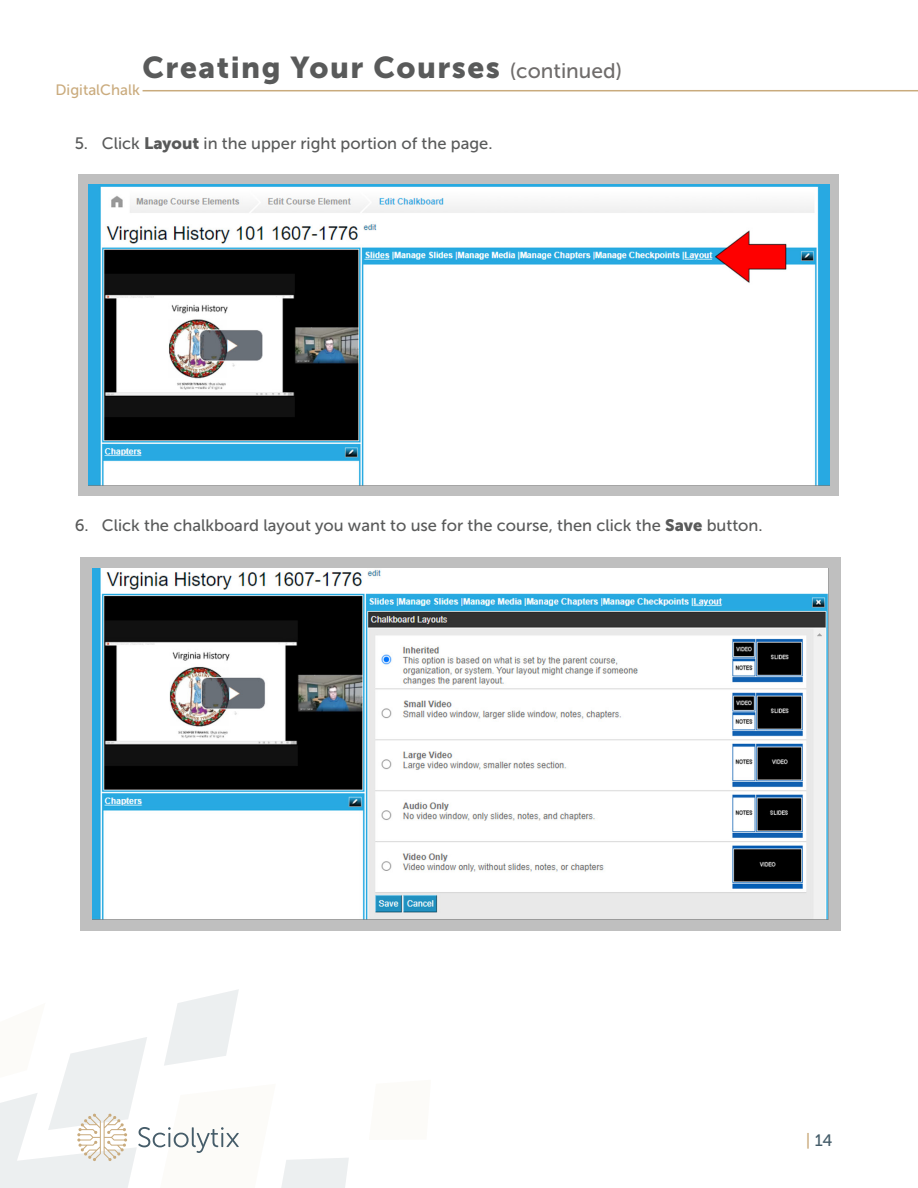
<style>
.page{position:relative;width:918px;height:1188px;background:#fff}
.page>*{position:absolute;margin:0;border:0;box-sizing:border-box;transform-origin:0 0}
.Justification{font:30px "Museo Sans 900";letter-spacing:.05em;color:#595a5a}
.t1{font:16.5px "Museo Sans 500";color:#595a5a}
.t2{font:16.5px "Museo Sans 500";color:#445c69}
.t3{font:15px "Museo Sans 500";color:#caab7d}
.s1{font-family:"Museo Sans 500";font-size:21px;color:#6f6c6b}
.s2{font-family:"Museo Sans 900"}
.s3{color:#caab7d}
</style>
<div class="page">
<svg style="left:181px;top:989px;width:58px;height:14px"></svg>
<svg style="left:0;top:1003px;width:349px;height:185px"></svg>
<hr style="left:143px;top:90px;width:775px;height:1px;background:#c9ab7d">
<svg style="left:138px;top:1127px;width:101px;height:26px"></svg>
<svg style="left:77px;top:1113px;width:50px;height:48px"></svg>
<div style="left:80px;top:557px;width:761px;height:374px;background:#bfbfbf"></div>
<div style="left:79px;top:174px;width:760px;height:322px;background:#bfbfbf"></div>
<img style="left:88px;top:184px;width:742px;height:301px">
<img style="left:93px;top:568px;width:735px;height:352px">
<p class="Justification" style="left:143px;top:50px;width:481px">Creating Your Courses <span class="s1">(continued)</span></p>
<p class="t3" style="left:56px;top:82px;width:86px">DigitalChalk</p>
<p class="t1" style="left:75px;top:134px;width:417px">5. Click <span class="s2">Layout</span> in the upper right portion of the page.</p>
<p class="t1" style="left:75px;top:516px;width:687px">6. Click the chalkboard layout you want to use for the course, then click the <span class="s2">Save</span> button.</p>
<p class="t2" style="left:806px;top:1131px;width:28px"><span class="s3">|</span> 14</p>
</div>
